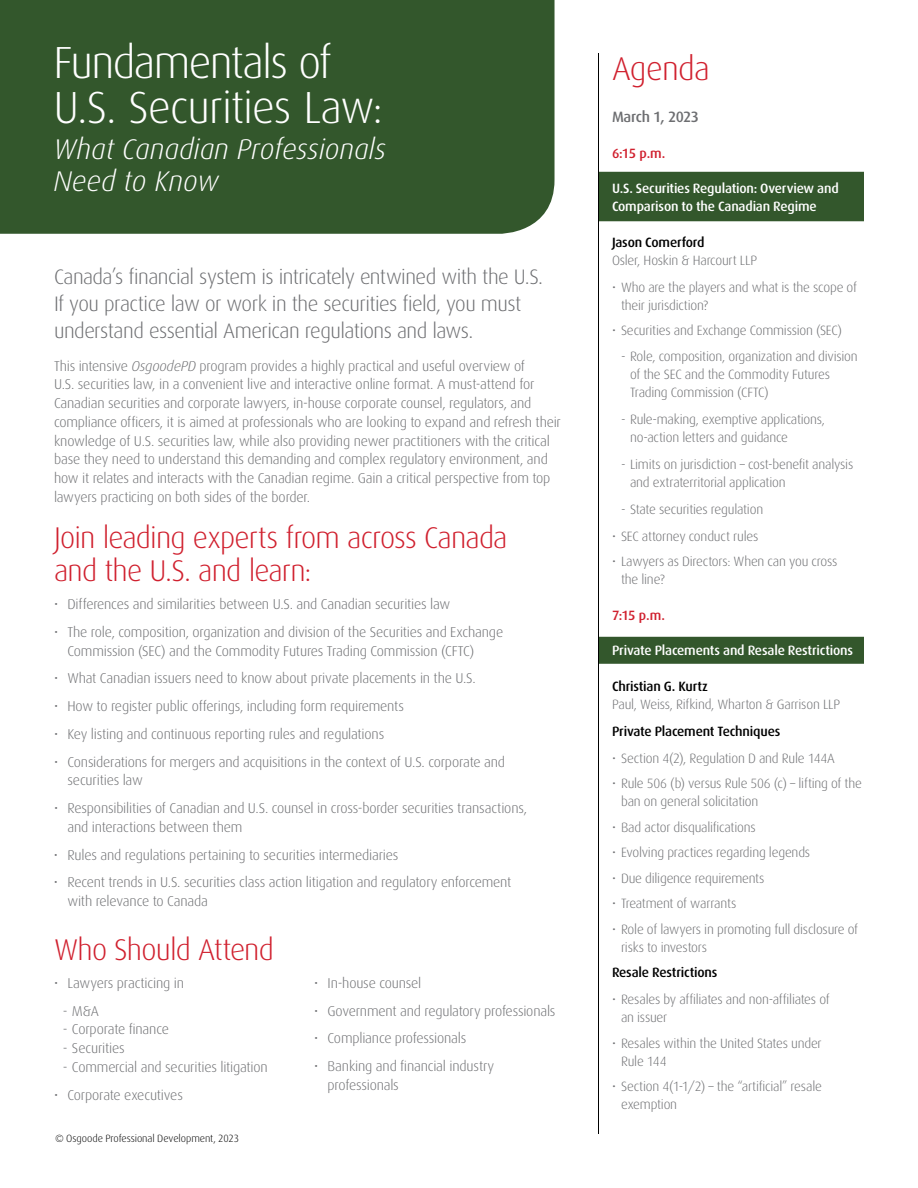
<style>
.page{position:relative;width:918px;height:1188px;background:#fff}
.page>*{position:absolute;margin:0;border:0;box-sizing:border-box;transform-origin:0 0}
.t1{font:300 45px/45px "Dax";letter-spacing:-.035em;color:#fff}
.t2{font:300 33px "Dax";letter-spacing:-.02em;color:#d0202e}
.t3{font:300 30px/33px "Dax";letter-spacing:-.025em;color:#d0202e}
.t4{font:italic 300 28.5px/31.5px "Dax";color:#fff}
.t5{font:300 21px/27px "Dax";letter-spacing:-.025em;color:#6d6e71}
.t6{font:500 15px "Dax";letter-spacing:-.025em;color:#6d6e71}
.t7{font:300 14.25px/18.8px "Dax";letter-spacing:-.015em;color:#6d6e71}
.t8{font:300 13.5px/18px "Dax";letter-spacing:-.015em;color:#6d6e71}
.t9{font:500 13.5px/18px "Dax";letter-spacing:-.015em;color:#fff}
.t10{font:500 13.5px "Dax";letter-spacing:-.015em;color:#000}
.t11{font:500 13.5px "Dax";color:#d0202e}
.t12{font:300 10.5px "Dax";letter-spacing:-.005em;color:#000}
.s1{font-style:italic}
</style>
<div class="page">
<div style="left:598px;top:172px;width:266px;height:49px;background:#33572c"></div>
<div style="left:598px;top:637px;width:266px;height:27px;background:#33572c"></div>
<hr style="left:598px;top:53px;width:1px;height:1081px;background:#000">
<div style="left:0;top:0;width:555px;height:234px;background:#33572c"></div>
<h1 class="t1" style="left:54px;top:41px;width:331px">Fundamentals of<br>U.S. Securities Law:</h1>
<h3 class="t4" style="left:54px;top:134px;width:334px">What Canadian Professionals<br>Need to Know</h3>
<h3 class="t5" style="left:54px;top:264px;width:491px">Canada’s financial system is intricately entwined with the U.S.<br>If you practice law or work in the securities field, you must understand essential American regulations and laws.</h3>
<p class="t7" style="left:54px;top:357px;width:508px">This intensive <span class="s1">OsgoodePD</span> program provides a highly practical and useful overview of<br>U.S. securities law, in a convenient live and interactive online format. A must‑attend for Canadian securities and corporate lawyers, in‑house corporate counsel, regulators, and compliance officers, it is aimed at professionals who are looking to expand and refresh their knowledge of U.S. securities law, while also providing newer practitioners with the critical base they need to understand this demanding and complex regulatory environment, and how it relates and interacts with the Canadian regime. Gain a critical perspective from top lawyers practicing on both sides of the border.</p>
<h3 class="t3" style="left:54px;top:522px;width:455px">Join leading experts from across Canada and the U.S. and learn:</h3>
<p class="t7" style="left:54px;top:595px;width:398px">• Differences and similarities between U.S. and Canadian securities law</p>
<p class="t7" style="left:67px;top:623px;width:437px;text-indent:-13px">• The role, composition, organization and division of the Securities and Exchange<br>Commission (SEC) and the Commodity Futures Trading Commission (CFTC)</p>
<p class="t7" style="left:54px;top:669px;width:423px">• What Canadian issuers need to know about private placements in the U.S.</p>
<p class="t7" style="left:54px;top:697px;width:352px">• How to register public offerings, including form requirements</p>
<p class="t7" style="left:54px;top:725px;width:332px">• Key listing and continuous reporting rules and regulations</p>
<p class="t7" style="left:67px;top:752px;width:439px;text-indent:-13px">• Considerations for mergers and acquisitions in the context of U.S. corporate and securities law</p>
<p class="t7" style="left:67px;top:799px;width:461px;text-indent:-13px">• Responsibilities of Canadian and U.S. counsel in cross‑border securities transactions, and interactions between them</p>
<p class="t7" style="left:54px;top:845px;width:346px">• Rules and regulations pertaining to securities intermediaries</p>
<p class="t7" style="left:67px;top:873px;width:445px;text-indent:-13px">• Recent trends in U.S. securities class action litigation and regulatory enforcement with relevance to Canada</p>
<h3 class="t3" style="left:54px;top:934px;width:221px">Who Should Attend</h3>
<p class="t7" style="left:63px;top:969px;width:123px;line-height:27.8px;text-indent:-9px">• Lawyers practicing in ‑ M&amp;A</p>
<p class="t7" style="left:63px;top:1020px;width:206px">‑ Corporate finance<br>‑ Securities<br>‑ Commercial and securities litigation</p>
<p class="t7" style="left:54px;top:1086px;width:130px">• Corporate executives</p>
<p class="t7" style="left:314px;top:974px;width:109px">• In‑house counsel</p>
<p class="t7" style="left:314px;top:1001px;width:243px">• Government and regulatory professionals</p>
<p class="t7" style="left:314px;top:1029px;width:154px">• Compliance professionals</p>
<p class="t7" style="left:328px;top:1057px;width:168px;text-indent:-13px">• Banking and financial industry professionals</p>
<p class="t12" style="left:55px;top:1133px;width:186px">© Osgoode Professional Development, 2023</p>
<h2 class="t2" style="left:612px;top:50px;width:100px">Agenda</h2>
<p class="t6" style="left:612px;top:108px;width:89px">March 1, 2023</p>
<p class="t11" style="left:612px;top:146px;width:55px">6:15 p.m.</p>
<p class="t9" style="left:612px;top:179px;width:228px">U.S. Securities Regulation: Overview and<br>Comparison to the Canadian Regime</p>
<p class="t10" style="left:612px;top:235px;width:94px">Jason Comerford</p>
<p class="t8" style="left:612px;top:251px;width:147px">Osler, Hoskin &amp; Harcourt LLP</p>
<p class="t8" style="left:621px;top:278px;width:238px;text-indent:-9px">• Who are the players and what is the scope of their jurisdiction?</p>
<p class="t8" style="left:621px;top:318px;width:238px;line-height:25.5px;text-indent:-9px">• Securities and Exchange Commission (SEC)<br>‑ Role, composition, organization and division</p>
<p class="t8" style="left:630px;top:365px;width:202px">of the SEC and the Commodity Futures<br>Trading Commission (CFTC)</p>
<p class="t8" style="left:630px;top:410px;width:197px;text-indent:-9px">‑ Rule‑making, exemptive applications, no‑action letters and guidance</p>
<p class="t8" style="left:630px;top:455px;width:225px;text-indent:-9px">‑ Limits on jurisdiction – cost‑benefit analysis and extraterritorial application</p>
<p class="t8" style="left:621px;top:500px;width:144px">‑ State securities regulation</p>
<p class="t8" style="left:612px;top:527px;width:148px">• SEC attorney conduct rules</p>
<p class="t8" style="left:621px;top:553px;width:218px;text-indent:-9px">• Lawyers as Directors: When can you cross the line?</p>
<p class="t11" style="left:612px;top:608px;width:55px">7:15 p.m.</p>
<p class="t9" style="left:612px;top:641px;width:243px">Private Placements and Resale Restrictions</p>
<p class="t10" style="left:612px;top:679px;width:97px">Christian G. Kurtz</p>
<p class="t8" style="left:612px;top:695px;width:230px">Paul, Weiss, Rifkind, Wharton &amp; Garrison LLP</p>
<p class="t10" style="left:612px;top:724px;width:170px">Private Placement Techniques</p>
<p class="t8" style="left:612px;top:749px;width:224px">• Section 4(2), Regulation D and Rule 144A</p>
<p class="t8" style="left:621px;top:775px;width:243px;text-indent:-9px">• Rule 506 (b) versus Rule 506 (c) – lifting of the ban on general solicitation</p>
<p class="t8" style="left:612px;top:818px;width:145px">• Bad actor disqualifications</p>
<p class="t8" style="left:612px;top:844px;width:200px">• Evolving practices regarding legends</p>
<p class="t8" style="left:612px;top:869px;width:154px">• Due diligence requirements</p>
<p class="t8" style="left:612px;top:895px;width:126px">• Treatment of warrants</p>
<p class="t8" style="left:621px;top:920px;width:239px;text-indent:-9px">• Role of lawyers in promoting full disclosure of risks to investors</p>
<p class="t10" style="left:612px;top:965px;width:107px">Resale Restrictions</p>
<p class="t8" style="left:621px;top:991px;width:210px;text-indent:-9px">• Resales by affiliates and non‑affiliates of an issuer</p>
<p class="t8" style="left:621px;top:1034px;width:202px;text-indent:-9px">• Resales within the United States under<br>Rule 144</p>
<p class="t8" style="left:621px;top:1078px;width:202px;text-indent:-9px">• Section 4(1‑1/2) – the “artificial” resale exemption</p>
</div>
